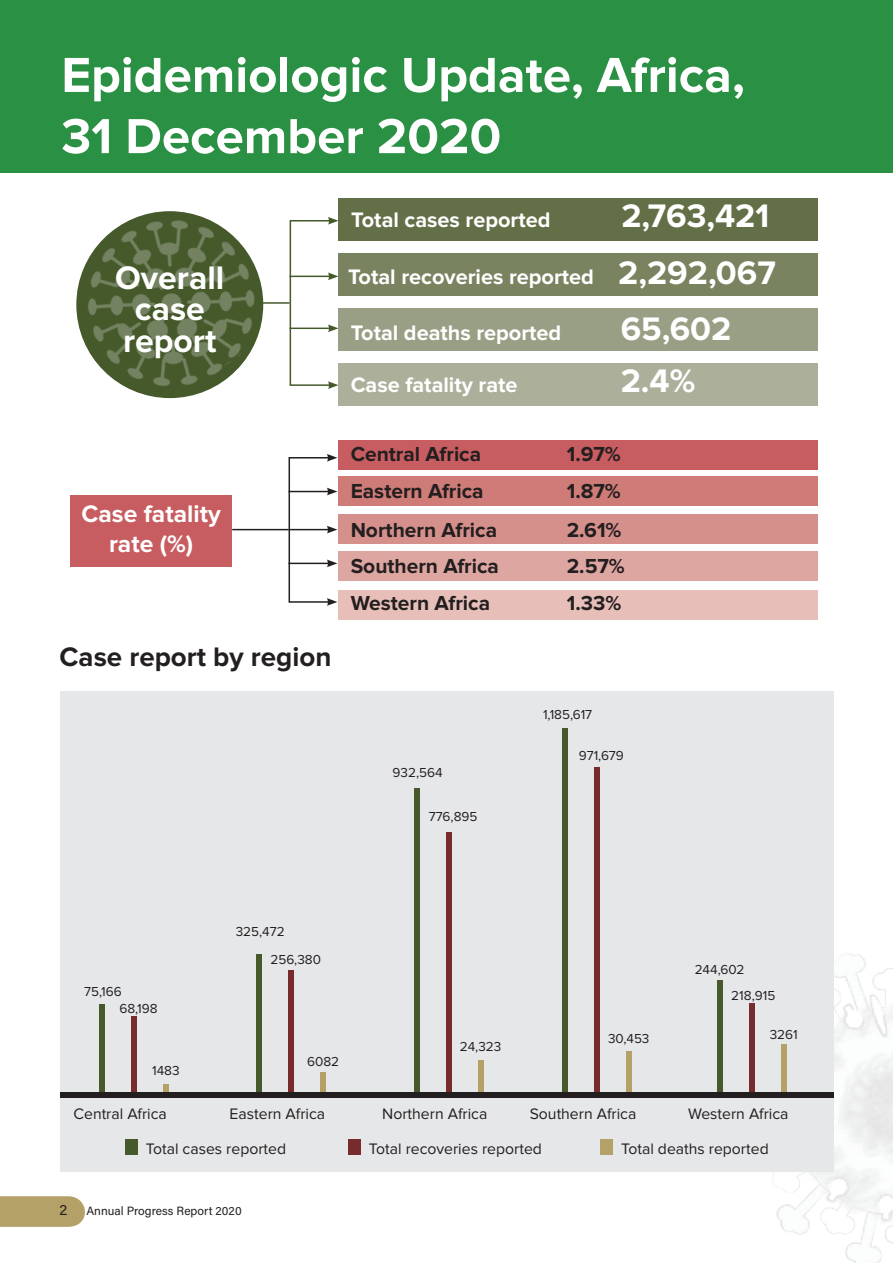
<style>
.page{position:relative;width:893px;height:1263px;background:#fff}
.page>*{position:absolute;margin:0;border:0;box-sizing:border-box;transform-origin:0 0}
.t1{font:700 51px/61.2px "Proxima Nova";color:#fff}
.t2{font:700 33.75px/31.5px "Proxima Nova";color:#fff;text-align:center}
.t3{font:700 27.75px "Proxima Nova";color:#231f20}
.t4{font:700 24.75px/30px "Proxima Nova";color:#fff;text-align:center}
.t5{font:700 21.75px "Proxima Nova";color:#fff}
.t6{font:700 21px "Proxima Nova";color:#231f20}
.t7{font:15.75px "Proxima Nova";color:#231f20}
.t8{font:15px "Acumin Pro";color:#231f20}
.t9{font:13.5px/27.5px "Proxima Nova";color:#231f20}
.t10{font:12px "Acumin Pro";color:#231f20}
.s1{font-size:33.75px}
</style>
<div class="page">
<svg style="left:0;top:1196px;width:85px;height:31px;background:#b7a56f"></svg>
<img style="left:773px;top:945px;width:120px;height:318px">
<div style="left:60px;top:691px;width:773px;height:481px;background:#e6e7e9"></div>
<div style="left:0;top:0;width:893px;height:172px;background:#2a9043"></div>
<div style="left:338px;top:199px;width:480px;height:42px;background:#626f47"></div>
<div style="left:338px;top:253px;width:480px;height:43px;background:#798360"></div>
<div style="left:338px;top:308px;width:480px;height:43px;background:#999f85"></div>
<div style="left:338px;top:363px;width:480px;height:43px;background:#acb09b"></div>
<div style="left:290px;top:220px;width:41px;height:166px;border:2px solid #45592b"></div>
<svg style="left:328px;top:217px;width:10px;height:8px"></svg>
<svg style="left:328px;top:381px;width:10px;height:8px"></svg>
<hr style="left:290px;top:276px;width:40px;height:1px;background:#45592b">
<svg style="left:328px;top:272px;width:10px;height:8px"></svg>
<hr style="left:290px;top:328px;width:40px;height:1px;background:#45592b">
<svg style="left:328px;top:324px;width:10px;height:8px"></svg>
<hr style="left:233px;top:302px;width:57px;height:2px;background:#45592b">
<div style="left:70px;top:495px;width:162px;height:71px;background:#c75d60"></div>
<div style="left:338px;top:440px;width:480px;height:30px;background:#c75d60"></div>
<div style="left:338px;top:515px;width:480px;height:29px;background:#d6908b"></div>
<div style="left:338px;top:476px;width:480px;height:30px;background:#cf7b77"></div>
<div style="left:338px;top:551px;width:480px;height:29px;background:#dea6a0"></div>
<div style="left:338px;top:590px;width:480px;height:29px;background:#e7bfb8"></div>
<div style="left:289px;top:457px;width:41px;height:146px;border:2px solid #231f20"></div>
<svg style="left:327px;top:454px;width:10px;height:8px"></svg>
<svg style="left:327px;top:598px;width:10px;height:8px"></svg>
<hr style="left:289px;top:491px;width:40px;height:1px;background:#231f20">
<svg style="left:327px;top:488px;width:10px;height:7px"></svg>
<hr style="left:289px;top:529px;width:40px;height:1px;background:#231f20">
<svg style="left:327px;top:526px;width:10px;height:7px"></svg>
<hr style="left:289px;top:563px;width:40px;height:1px;background:#231f20">
<svg style="left:327px;top:559px;width:10px;height:8px"></svg>
<hr style="left:232px;top:529px;width:57px;height:1px;background:#231f20">
<img style="left:78px;top:211px;width:185px;height:181px">
<div style="left:100px;top:1004px;width:5px;height:89px;background:#45592b"></div>
<div style="left:257px;top:954px;width:5px;height:139px;background:#45592b"></div>
<div style="left:414px;top:788px;width:5px;height:305px;background:#45592b"></div>
<div style="left:562px;top:728px;width:5px;height:365px;background:#45592b"></div>
<div style="left:717px;top:980px;width:5px;height:113px;background:#45592b"></div>
<div style="left:132px;top:1016px;width:5px;height:77px;background:#782b2c"></div>
<div style="left:289px;top:970px;width:5px;height:123px;background:#782b2c"></div>
<div style="left:446px;top:832px;width:5px;height:261px;background:#782b2c"></div>
<div style="left:594px;top:767px;width:5px;height:326px;background:#782b2c"></div>
<div style="left:749px;top:1003px;width:5px;height:90px;background:#782b2c"></div>
<div style="left:163px;top:1084px;width:5px;height:9px;background:#b4a168"></div>
<div style="left:321px;top:1072px;width:5px;height:21px;background:#b4a168"></div>
<div style="left:478px;top:1060px;width:5px;height:33px;background:#b4a168"></div>
<div style="left:626px;top:1051px;width:5px;height:42px;background:#b4a168"></div>
<div style="left:781px;top:1044px;width:5px;height:49px;background:#b4a168"></div>
<div style="left:60px;top:1092px;width:773px;height:5px;background:#231f20"></div>
<div style="left:125px;top:1139px;width:13px;height:15px;background:#45592b"></div>
<div style="left:348px;top:1139px;width:13px;height:15px;background:#782b2c"></div>
<div style="left:600px;top:1139px;width:13px;height:15px;background:#b4a168"></div>
<h1 class="t1" style="left:61px;top:46px;width:685px">Epidemiologic Update, Africa,<br>31 December 2020</h1>
<h2 class="t2" style="left:115px;top:262px;width:111px">Overall case report</h2>
<h3 class="t5" style="left:351px;top:208px;width:201px">Total cases reported</h3>
<h2 class="t2" style="left:621px;top:201px;width:150px">2,763,421</h2>
<h3 class="t5" style="left:348px;top:264px;width:429px">Total recoveries reported <span class="s1">2,292,067</span></h3>
<h3 class="t5" style="left:351px;top:320px;width:212px">Total deaths reported</h3>
<h2 class="t2" style="left:621px;top:314px;width:112px">65,602</h2>
<h3 class="t5" style="left:351px;top:372px;width:168px">Case fatality rate</h3>
<h2 class="t2" style="left:621px;top:366px;width:76px">2.4%</h2>
<h3 class="t4" style="left:82px;top:499px;width:141px">Case fatality rate (%)</h3>
<h3 class="t3" style="left:60px;top:640px;width:273px">Case report by region</h3>
<h3 class="t6" style="left:351px;top:442px;width:132px">Central Africa</h3>
<h3 class="t6" style="left:567px;top:442px;width:56px">1.97%</h3>
<h3 class="t6" style="left:351px;top:479px;width:135px">Eastern Africa</h3>
<h3 class="t6" style="left:567px;top:479px;width:56px">1.87%</h3>
<h3 class="t6" style="left:351px;top:517px;width:148px">Northern Africa</h3>
<h3 class="t6" style="left:567px;top:517px;width:56px">2.61%</h3>
<h3 class="t6" style="left:351px;top:553px;width:150px">Southern Africa</h3>
<h3 class="t6" style="left:567px;top:553px;width:60px">2.57%</h3>
<h3 class="t6" style="left:351px;top:591px;width:141px">Western Africa</h3>
<h3 class="t6" style="left:567px;top:591px;width:56px">1.33%</h3>
<p class="t9" style="left:543px;top:701px;width:51px">1,185,617</p>
<p class="t9" style="left:393px;top:759px;width:52px">932,564</p>
<p class="t9" style="left:429px;top:803px;width:50px">776,895</p>
<p class="t9" style="left:579px;top:742px;width:47px">971,679</p>
<p class="t9" style="left:84px;top:978px;width:39px">75,166</p>
<p class="t9" style="left:119px;top:995px;width:40px">68,198</p>
<p class="t9" style="left:152px;top:1057px;width:29px">1483</p>
<p class="t9" style="left:270px;top:918px;width:52px;text-indent:-35px">325,472<br>256,380</p>
<p class="t9" style="left:307px;top:1048px;width:34px">6082</p>
<p class="t9" style="left:460px;top:1033px;width:43px">24,323</p>
<p class="t9" style="left:695px;top:956px;width:51px">244,602</p>
<p class="t9" style="left:731px;top:982px;width:45px">218,915</p>
<p class="t9" style="left:608px;top:1025px;width:43px">30,453</p>
<p class="t9" style="left:770px;top:1021px;width:30px">3261</p>
<p class="t7" style="left:73px;top:1105px;width:95px">Central Africa</p>
<p class="t7" style="left:230px;top:1105px;width:97px">Eastern Africa</p>
<p class="t7" style="left:382px;top:1105px;width:107px">Northern Africa</p>
<p class="t7" style="left:530px;top:1105px;width:108px">Southern Africa</p>
<p class="t7" style="left:688px;top:1105px;width:102px">Western Africa</p>
<p class="t7" style="left:146px;top:1140px;width:142px">Total cases reported</p>
<p class="t7" style="left:369px;top:1140px;width:174px">Total recoveries reported</p>
<p class="t7" style="left:621px;top:1140px;width:149px">Total deaths reported</p>
<p class="t8" style="left:60px;top:1199px;width:9px">2</p>
<p class="t10" style="left:86px;top:1202px;width:157px">Annual Progress Report 2020</p>
</div>
